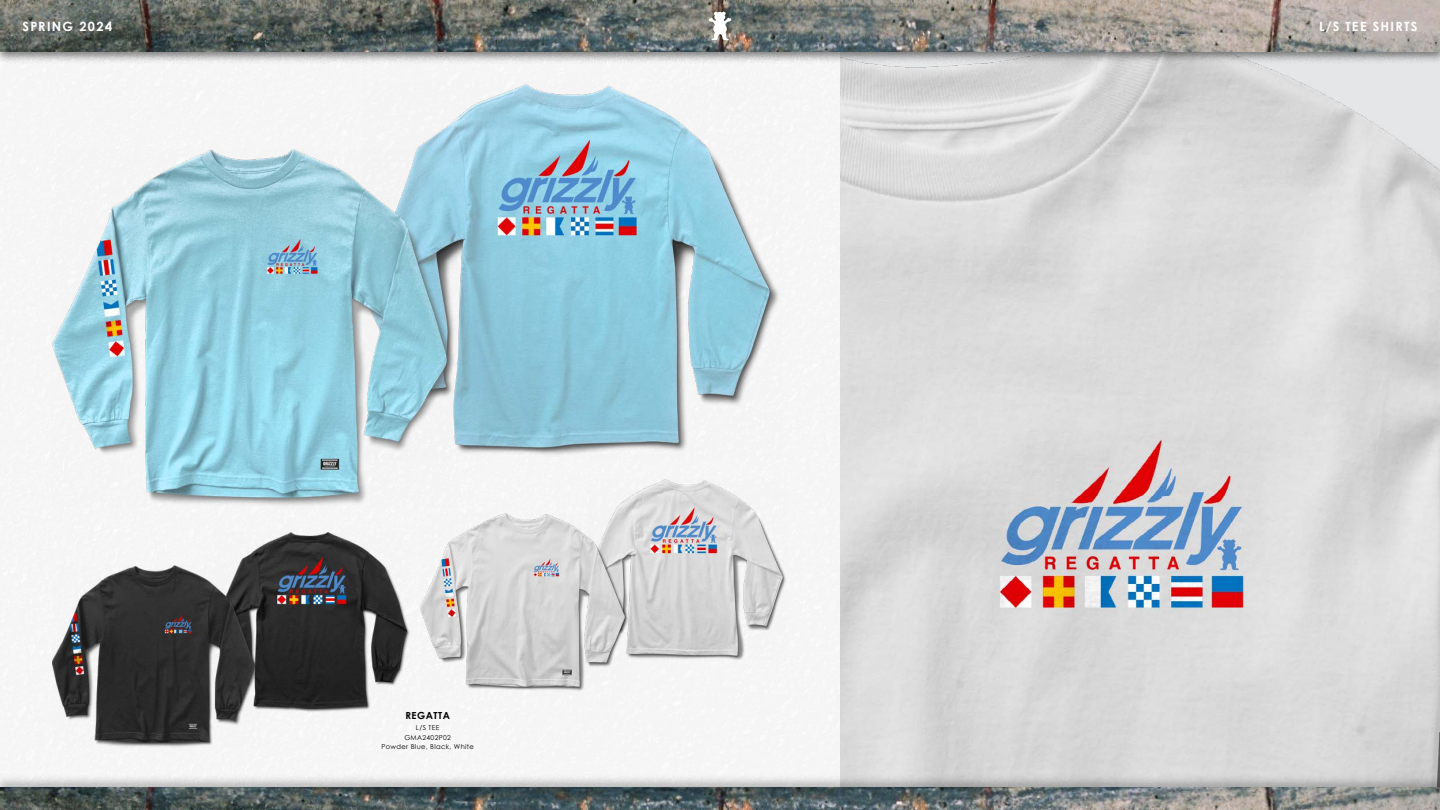
<style>
.page{position:relative;width:1440px;height:810px;background:#fff}
.page>*{position:absolute;margin:0;border:0;box-sizing:border-box;transform-origin:0 0}
.t1{font:700 12.75px "Century Gothic";letter-spacing:.1em;color:#fff}
.t2{font:700 11.25px "Century Gothic";letter-spacing:.05em;color:#fff}
.t3{font:700 9.75px "Century Gothic";letter-spacing:.05em;color:#000}
.t4{font:6.75px/9.4px "Century Gothic";letter-spacing:.05em;color:#000;text-align:center}
</style>
<div class="page">
<img style="left:840px;top:64px;width:600px;height:710px">
<img style="left:586px;top:480px;width:200px;height:180px">
<img style="left:215px;top:532px;width:196px;height:181px">
<img style="left:420px;top:513px;width:208px;height:179px">
<img style="left:53px;top:566px;width:206px;height:182px">
<img style="left:364px;top:81px;width:419px;height:378px">
<img style="left:52px;top:150px;width:404px;height:357px">
<div style="left:0;top:0;width:1440px;height:64px;background:#000;opacity:.5"></div>
<img style="left:1px;top:0;width:1439px;height:52px">
<div style="left:0;top:774px;width:1440px;height:36px;background:#000;opacity:.25"></div>
<img style="left:1px;top:788px;width:1439px;height:22px">
<svg style="left:709px;top:12px;width:22px;height:28px"></svg>
<h1 class="t1" style="left:22px;top:18px;width:91px">SPRING 2024</h1>
<h1 class="t1" style="left:1319px;top:18px;width:100px">L/S TEE SHIRTS</h1>
<h2 class="t2" style="left:1319px;top:19px;width:85px">L/S TEE SHIRTS</h2>
<h3 class="t3" style="left:405px;top:709px;width:46px">REGATTA</h3>
<p class="t4" style="left:381px;top:723px;width:94px">L/S TEE<br>GMA2402P02<br>Powder Blue, Black, White</p>
</div>
